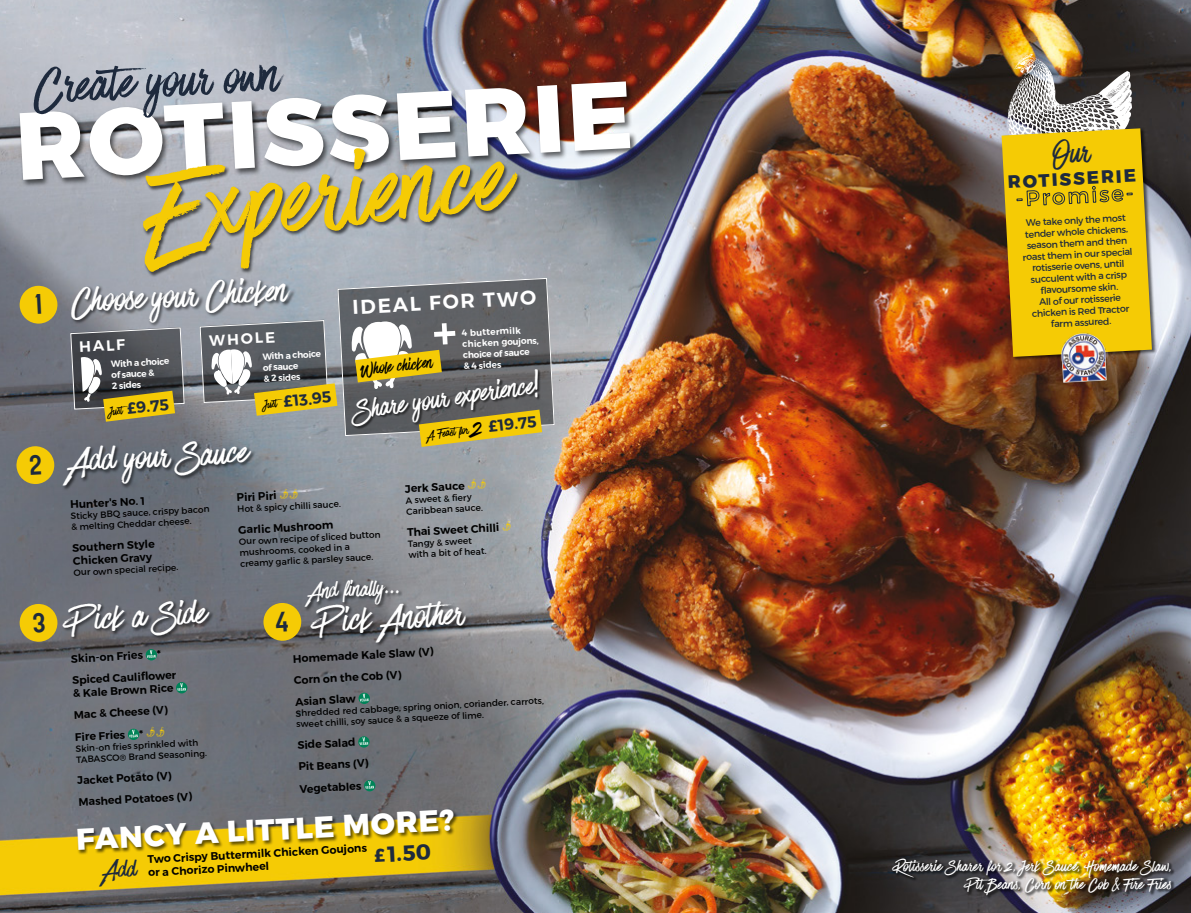
<style>
.page{position:relative;width:1191px;height:913px;background:#fff}
.page>*{position:absolute;margin:0;border:0;box-sizing:border-box;transform-origin:0 0}
.t1{font:124.2px "Have Heart One";color:#f5cb05}
.t2{font:800 95.2px "Montserrat";color:#fff}
.t3{font:57.1px "Have Heart One";color:#1e2a3d}
.t4{font:40.1px "Have Heart One";color:#fff}
.t5{font:31.6px "Have Heart One";color:#fff}
.t6{font:800 30px "Montserrat";color:#fff}
.t7{font:26.1px "Have Heart One";color:#fff}
.t8{font:700 21.9px "Montserrat";color:#1e2a3d}
.t9{font:600 20px "Montserrat";color:#fff}
.t10{font:19.9px "Have Heart One";color:#000}
.t11{font:18px/18px "Have Heart One";letter-spacing:.02em;color:#fff;text-align:right}
.t12{font:800 17.9px "Montserrat";color:#1e2a3d}
.t13{font:600 16px "Montserrat";color:#1e2a3d}
.t14{font:600 15px "Montserrat";color:#fff}
.t15{font:13.6px "Have Heart One";color:#000}
.t16{font:600 11px/21.5px "Montserrat";color:#000}
.t17{font:9.5px/11.4px "Montserrat";color:#1e2a3d;text-align:center}
.t18{font:9px/11px "Montserrat";color:#000}
.t19{font:600 9px/11px "Montserrat";color:#fff}
.s1{font-size:27.6px}
.s2{font-family:"Hipton Sans";font-size:28.2px;color:#1e2a3d}
.s3{font-size:18.5px}
</style>
<div class="page">
<img style="left:0;top:0;width:1191px;height:913px">
<div style="left:891px;top:857px;width:284px;height:42px;background:#000;opacity:.5"></div>
<div style="left:18px;top:80px;width:619px;height:107px;background:#000;opacity:.6"></div>
<div style="left:143px;top:147px;width:380px;height:130px;background:#000;opacity:.6"></div>
<div style="left:71px;top:278px;width:225px;height:49px;background:#000;opacity:.6"></div>
<div style="left:1001px;top:128px;width:155px;height:234px;background:#000;opacity:.6"></div>
<img style="left:1058px;top:357px;width:51px;height:28px">
<svg style="left:145px;top:649px;width:12px;height:11px"></svg>
<svg style="left:147px;top:650px;width:9px;height:8px"></svg>
<div style="left:176px;top:682px;width:11px;height:11px;background:#008358;border-radius:50%"></div>
<svg style="left:177px;top:683px;width:9px;height:8px"></svg>
<svg style="left:128px;top:728px;width:11px;height:12px"></svg>
<div style="left:63px;top:598px;width:152px;height:42px;background:#000;opacity:.6"></div>
<svg style="left:19px;top:603px;width:39px;height:39px;background:#d1b222"></svg>
<svg style="left:358px;top:692px;width:12px;height:12px"></svg>
<svg style="left:360px;top:694px;width:8px;height:7px"></svg>
<svg style="left:358px;top:736px;width:12px;height:12px"></svg>
<svg style="left:359px;top:737px;width:9px;height:8px"></svg>
<div style="left:364px;top:780px;width:11px;height:11px;background:#008358;border-radius:50%"></div>
<svg style="left:365px;top:781px;width:9px;height:8px"></svg>
<div style="left:311px;top:601px;width:160px;height:45px;background:#000;opacity:.6"></div>
<div style="left:304px;top:579px;width:99px;height:32px;background:#000;opacity:.6"></div>
<svg style="left:70px;top:327px;width:115px;height:95px;background:#746f56"></svg>
<div style="left:63px;top:441px;width:193px;height:49px;background:#000;opacity:.6"></div>
<svg style="left:16px;top:446px;width:39px;height:38px"></svg>
<div style="left:76px;top:809px;width:382px;height:45px;background:#000;opacity:.6"></div>
<svg style="left:280px;top:488px;width:18px;height:11px"></svg>
<svg style="left:468px;top:478px;width:18px;height:11px"></svg>
<svg style="left:502px;top:521px;width:9px;height:10px"></svg>
<svg style="left:98px;top:858px;width:41px;height:28px"></svg>
<svg style="left:19px;top:285px;width:39px;height:39px;background:#d2b425"></svg>
<svg style="left:1001px;top:54px;width:150px;height:303px;background:#cbab27"></svg>
<svg style="left:129px;top:726px;width:35px;height:11px"></svg>
<svg style="left:263px;top:602px;width:39px;height:39px;background:#cdaf1f"></svg>
<svg style="left:199px;top:277px;width:356px;height:170px;background:#858473"></svg>
<h3 class="t3" style="left:31px;top:56px;width:246px;rotate:-3deg">Create your own</h3>
<h2 class="t2" style="left:13px;top:87px;width:619px;rotate:-3deg">ROTISSERIE</h2>
<h1 class="t1" style="left:137px;top:147px;width:364px;rotate:-6deg">Experience</h1>
<h3 class="t4" style="left:70px;top:280px;width:217px;rotate:-3deg">Choose your Chicken</h3>
<h3 class="t9" style="left:352px;top:295px;width:185px;rotate:-3deg">IDEAL FOR TWO</h3>
<p class="t19" style="left:461px;top:328px;width:78px;rotate:-3deg">4 buttermilk chicken goujons, choice of sauce<br>&amp; 4 sides</p>
<h3 class="t14" style="left:209px;top:331px;width:67px;rotate:-3deg">WHOLE</h3>
<p class="t19" style="left:262px;top:351px;width:60px;rotate:-3deg">With a choice of sauce<br>&amp; 2 sides</p>
<h3 class="t15" style="left:263px;top:397px;width:14px;rotate:-7deg">Just</h3>
<h3 class="t13" style="left:282px;top:392px;width:49px;rotate:-6deg">£13.95</h3>
<h3 class="t14" style="left:79px;top:337px;width:48px;rotate:-3deg">HALF</h3>
<h3 class="t10" style="left:359px;top:360px;width:74px;rotate:-7deg">Whole chicken</h3>
<p class="t19" style="left:111px;top:358px;width:60px;rotate:-3deg">With a choice of sauce &amp;<br>2 sides</p>
<h3 class="t5" style="left:351px;top:394px;width:189px;rotate:-8deg">Share your experience!</h3>
<h3 class="t13" style="left:126px;top:398px;width:43px;rotate:-6deg">£9.75</h3>
<h3 class="t15" style="left:108px;top:404px;width:14px;rotate:-7deg">Just</h3>
<h3 class="t15" style="left:426px;top:428px;width:57px;rotate:-7deg">A Feast for <span class="s1">2</span></h3>
<h3 class="t13" style="left:487px;top:416px;width:50px;rotate:-6deg">£19.75</h3>
<h3 class="t4" style="left:27px;top:441px;width:220px;rotate:-3deg"><span class="s2">2</span> Add your Sauce</h3>
<p class="t16" style="left:70px;top:494px;width:77px;rotate:-3deg">Hunter's No. 1</p>
<p class="t18" style="left:70px;top:510px;width:140px;rotate:-3deg">Sticky BBQ sauce, crispy bacon &amp; melting Cheddar cheese.</p>
<p class="t16" style="left:72px;top:541px;width:84px;line-height:13px;rotate:-3deg">Southern Style<br>Chicken Gravy</p>
<p class="t18" style="left:73px;top:567px;width:106px;rotate:-3deg">Our own special recipe.</p>
<p class="t16" style="left:404px;top:478px;width:61px;rotate:-3deg">Jerk Sauce</p>
<p class="t18" style="left:405px;top:495px;width:78px;rotate:-3deg">A sweet &amp; fi ery<br>Caribbean sauce.</p>
<p class="t16" style="left:407px;top:521px;width:94px;rotate:-3deg">Thai Sweet Chilli</p>
<p class="t18" style="left:408px;top:538px;width:80px;rotate:-3deg">Tangy &amp; sweet with a bit of heat.</p>
<p class="t16" style="left:236px;top:487px;width:42px;rotate:-3deg">Piri Piri</p>
<p class="t18" style="left:237px;top:504px;width:105px;rotate:-3deg">Hot &amp; spicy chilli sauce.</p>
<p class="t16" style="left:238px;top:519px;width:97px;rotate:-3deg">Garlic Mushroom</p>
<p class="t18" style="left:239px;top:536px;width:143px;rotate:-3deg">Our own recipe of sliced button mushrooms, cooked in a creamy garlic &amp; parsley sauce.</p>
<h3 class="t4" style="left:30px;top:600px;width:175px;rotate:-3deg"><span class="s2">3</span> P ick a Side</h3>
<p class="t16" style="left:70px;top:648px;width:106px;text-indent:86px;rotate:-3deg">*<br>Spiced Caulifl ower</p>
<p class="t16" style="left:72px;top:682px;width:102px;rotate:-3deg">&amp; Kale Brown Rice<br>Mac &amp; Cheese (V)</p>
<p class="t16" style="left:75px;top:726px;width:52px;rotate:-3deg">Fire Fries</p>
<p class="t18" style="left:75px;top:743px;width:132px;rotate:-3deg">Skin-on fries sprinkled with<br>TABASCO® Brand Seasoning.</p>
<p class="t16" style="left:77px;top:770px;width:115px;rotate:-3deg">Jacket Potato (V)<br>Mashed Potatoes (V)</p>
<p class="t16" style="left:70px;top:648px;width:74px;rotate:-3deg">Skin-on Fries</p>
<h3 class="t7" style="left:306px;top:577px;width:94px;rotate:-3deg">And finally...</h3>
<h3 class="t4" style="left:312px;top:600px;width:152px;rotate:-3deg">P ick Another</h3>
<p class="t16" style="left:292px;top:648px;width:142px;rotate:-3deg">Homemade Kale Slaw (V)<br>Corn on the Cob (V)<br>Asian Slaw</p>
<p class="t18" style="left:295px;top:708px;width:250px;rotate:-3deg">Shredded red cabbage, spring onion, coriander, carrots, sweet chilli, soy sauce &amp; a squeeze of lime.</p>
<p class="t16" style="left:297px;top:734px;width:72px;rotate:-3deg">Side Salad<br>Pit Beans (V)</p>
<p class="t16" style="left:299px;top:778px;width:63px;rotate:-3deg">Vegetables</p>
<h3 class="t6" style="left:75px;top:821px;width:380px;rotate:-3deg">FANCY A LITTLE MORE?</h3>
<p class="t16" style="left:147px;top:853px;width:221px;line-height:13px;rotate:-3deg">Two Crispy Buttermilk Chicken Goujons or a Chorizo Pinwheel</p>
<h3 class="t8" style="left:374px;top:841px;width:58px;rotate:-3deg"><span class="s3">£</span> 1.50</h3>
<h3 class="t12" style="left:1007px;top:171px;width:130px;rotate:-3deg">ROTISSERIE</h3>
<p class="t17" style="left:1020px;top:217px;width:111px;rotate:-3deg">We take only the most tender whole chickens, season them and then roast them in our special rotisserie ovens, until succulent with a crisp<br>fl avoursome skin.<br>All of our rotisserie chicken is Red Tractor farm assured.</p>
<h3 class="t11" style="left:893px;top:858px;width:280px">Rotisserie Sharer for 2, Jerk Sauce, Homemade Slaw,<br>PitBeans, Corn on the Cob &amp; Fire Fries</h3>
</div>
